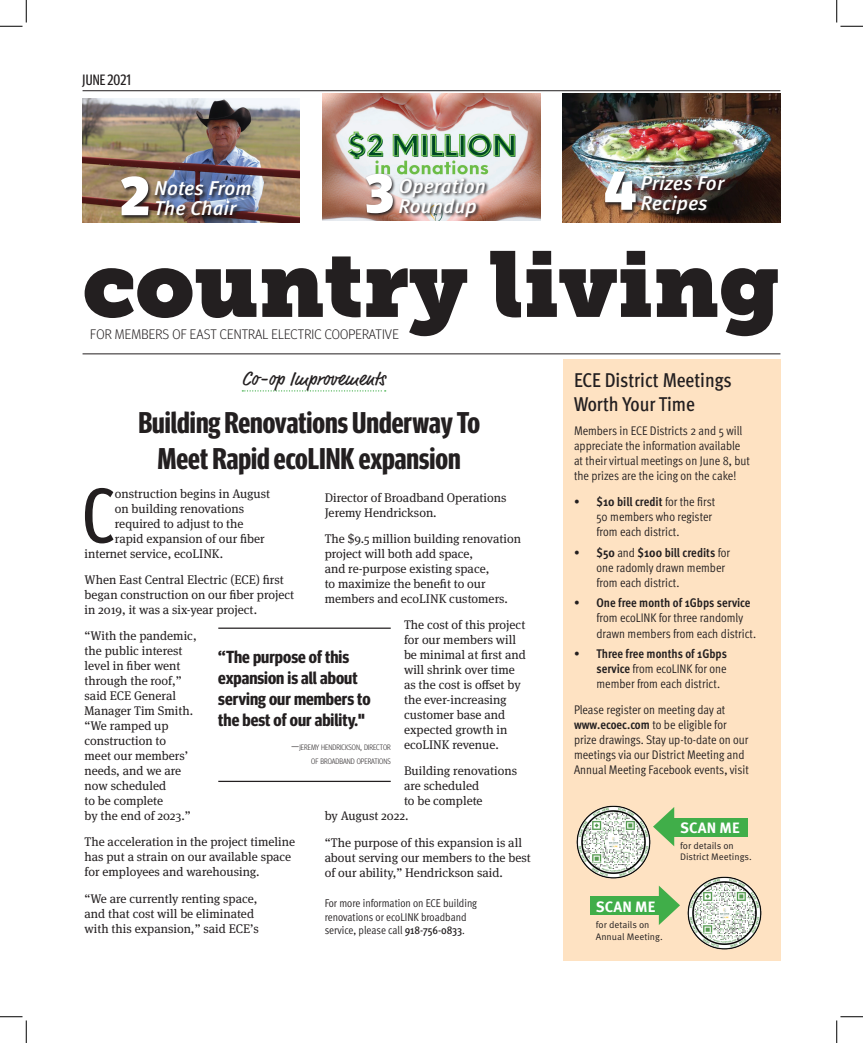
<style>
.page{position:relative;width:863px;height:1043px;background:#fff}
.page>*{position:absolute;margin:0;border:0;box-sizing:border-box;transform-origin:0 0}
.t1{font:91.75px "Museo Slab";color:#231f20}
.t2{font:77px "Meta Headline Pro Comp";color:#231f20}
.t3{font:900 54.75px "Meta Headline Pro";color:#fff}
.t4{font:700 30px/36px "Meta Headline Pro Comp";color:#231f20;text-align:center}
.t5{font:italic 500 20px/20px "Meta Pro";color:#fff}
.t6{font:500 condensed 20px/24px "Meta Pro";letter-spacing:-.005em;color:#231f20}
.t7{font:20px "Market OT";color:#231f20}
.t8{font:700 condensed 17.5px/21px "Meta Headline Pro";color:#231f20}
.t9{font:700 15px "Meta Pro";color:#fff}
.t10{font:15px "Meta Headline Pro Comp";letter-spacing:.005em;color:#231f20}
.t11{font:300 13.75px "Meta Headline Pro";letter-spacing:.01em;color:#231f20}
.t12{font:12.5px/15px "Meta Serif Pro";color:#231f20}
.t13{font:12.5px/15px "Meta Pro Cond Norm";color:#231f20}
.t14{font:700 condensed 12.5px "Meta Pro";color:#231f20}
.t15{font:11.25px/13.5px "Meta Pro Cond Norm";color:#231f20}
.t16{font:9.5px/11.4px "Meta Pro Norm";color:#231f20}
.t17{font:300 condensed 7.88px/13.5px "Meta Headline Pro";color:#231f20;text-align:right}
.s1{font-family:"Meta Pro";font-weight:500;font-stretch:condensed}
.s2{font-size:11.25px}
.s3{font-family:"Meta Pro Cond Norm";font-weight:400;font-stretch:normal}
.s4{font-family:"Meta Pro";font-weight:700;font-stretch:condensed}
</style>
<div class="page">
<img style="left:562px;top:94px;width:218px;height:128px">
<img style="left:323px;top:94px;width:217px;height:127px">
<div style="left:562px;top:359px;width:218px;height:601px;background:#fee2c2"></div>
<img style="left:82px;top:98px;width:217px;height:124px">
<hr style="left:82px;top:353px;width:698px;height:1px;background:#231f20">
<hr style="left:82px;top:90px;width:698px;height:1px;background:#231f20">
<div style="left:604px;top:171px;width:125px;height:48px;background:#231f20;opacity:.98"></div>
<div style="left:120px;top:176px;width:135px;height:45px;background:#231f20;opacity:.98"></div>
<img style="left:364px;top:172px;width:125px;height:49px">
<svg style="left:242px;top:390px;width:144px;height:1px"></svg>
<img style="left:687px;top:876px;width:75px;height:74px">
<div style="left:591px;top:896px;width:70px;height:19px;background:#40ae49"></div>
<svg style="left:658px;top:886px;width:22px;height:39px"></svg>
<img style="left:576px;top:805px;width:74px;height:74px">
<div style="left:673px;top:818px;width:74px;height:18px;background:#40ae49"></div>
<svg style="left:653px;top:807px;width:21px;height:39px"></svg>
<hr style="left:218px;top:627px;width:173px;height:2px;background:#231f20">
<hr style="left:218px;top:780px;width:173px;height:2px;background:#231f20">
<svg style="left:0;top:0;width:27px;height:27px"></svg>
<svg style="left:0;top:1016px;width:27px;height:26px"></svg>
<svg style="left:836px;top:0;width:26px;height:27px"></svg>
<svg style="left:836px;top:1016px;width:26px;height:26px"></svg>
<p class="t10" style="left:83px;top:69px;width:50px">JUNE 2021</p>
<h3 class="t5" style="left:154px;top:177px;width:99px">Notes From<br>The Chair</h3>
<h3 class="t3" style="left:366px;top:150px;width:30px">3</h3>
<h3 class="t5" style="left:398px;top:174px;width:89px">Operation<br>Roundup</h3>
<h3 class="t3" style="left:120px;top:152px;width:31px">2</h3>
<h3 class="t3" style="left:604px;top:147px;width:33px">4</h3>
<h3 class="t5" style="left:640px;top:172px;width:85px">Prizes For</h3>
<h3 class="t5" style="left:640px;top:192px;width:69px">Recipes</h3>
<h1 class="t1" style="left:83px;top:230px;width:699px">country living</h1>
<p class="t11" style="left:90px;top:324px;width:310px">FOR MEMBERS OF EAST CENTRAL ELECTRIC COOPERATIVE</p>
<h3 class="t7" style="left:242px;top:366px;width:145px">Co-op Improvements</h3>
<h3 class="t4" style="left:138px;top:403px;width:343px">Building Renovations Underway To<br>Meet Rapid ecoLINK expansion</h3>
<h2 class="t2" style="left:83px;top:461px;width:33px">C</h2>
<p class="t12" style="left:115px;top:485px;width:157px">onstruction begins in August</p>
<p class="t12" style="left:325px;top:489px;width:183px">Director of Broadband Operations<br>Jeremy Hendrickson.</p>
<p class="t12" style="left:325px;top:530px;width:198px">The $9.5 million building renovation project will both add space,<br>and re-purpose existing space,<br>to maximize the benefit to our members and ecoLINK customers.</p>
<p class="t12" style="left:404px;top:616px;width:123px">The cost of this project for our members will be minimal at first and will shrink over time as the cost is offset by the ever-increasing customer base and expected growth in ecoLINK revenue.</p>
<p class="t12" style="left:404px;top:763px;width:115px">Building renovations</p>
<p class="t12" style="left:404px;top:778px;width:77px">are scheduled</p>
<p class="t12" style="left:404px;top:793px;width:80px">to be complete</p>
<p class="t12" style="left:325px;top:808px;width:85px">by August 2022.</p>
<p class="t12" style="left:325px;top:834px;width:208px">“The purpose of this expansion is all about serving our members to the best of our ability,” Hendrickson said.</p>
<p class="t15" style="left:325px;top:895px;width:154px">For more information on ECE building renovations or ecoLINK broadband service, please call <span class="s1">918-756-0833</span>.</p>
<p class="t12" style="left:115px;top:500px;width:131px">on building renovations</p>
<p class="t12" style="left:115px;top:515px;width:130px">required to adjust to the</p>
<p class="t12" style="left:115px;top:530px;width:151px">rapid expansion of our fiber</p>
<p class="t12" style="left:85px;top:545px;width:140px">internet service, ecoLINK.</p>
<p class="t12" style="left:85px;top:571px;width:211px">When East Central Electric (ECE) first began construction on our fiber project in 2019, it was a six-year project.</p>
<p class="t12" style="left:85px;top:627px;width:114px">“With the pandemic, the public interest level in fiber went through the roof,” said ECE General<br>Manager Tim Smith. “We ramped up construction to<br>meet our members’ needs, and we are now scheduled<br>to be complete<br>by the end of 2023.”</p>
<p class="t12" style="left:85px;top:834px;width:212px">The acceleration in the project timeline has put a strain on our available space for employees and warehousing.</p>
<p class="t12" style="left:85px;top:890px;width:176px">“We are currently renting space, and that cost will be eliminated with this expansion,” said ECE’s</p>
<h3 class="t8" style="left:218px;top:645px;width:154px">“The purpose of this expansion is all about serving our members to the best of our ability."</h3>
<p class="t17" style="left:291px;top:740px;width:101px"><span class="s2">—</span>JEREMY HENDRICKSON<span class="s2">,</span> DIRECTOR<br>OF BROADBAND OPERATIONS</p>
<h3 class="t6" style="left:574px;top:367px;width:159px">ECE District Meetings<br>Worth Your Time</h3>
<p class="t13" style="left:574px;top:422px;width:177px">Members in ECE Districts 2 and 5 will appreciate the information available at their virtual meetings on June 8, but the prizes are the icing on the cake!</p>
<p class="t14" style="left:574px;top:492px;width:143px">• $10 bill credit <span class="s3">for the first</span></p>
<p class="t13" style="left:596px;top:508px;width:117px">50 members who register from each district.</p>
<p class="t14" style="left:574px;top:543px;width:158px">• $50 <span class="s3">and</span> $100 bill credits <span class="s3">for</span></p>
<p class="t13" style="left:596px;top:559px;width:130px">one radomly drawn member from each district.</p>
<p class="t14" style="left:574px;top:593px;width:178px">• One free month of 1Gbps service</p>
<p class="t13" style="left:596px;top:610px;width:161px">from ecoLINK for three randomly drawn members from each district.</p>
<p class="t14" style="left:574px;top:644px;width:154px">• Three free months of 1Gbps</p>
<p class="t13" style="left:596px;top:660px;width:132px"><span class="s4">service</span> from ecoLINK for one member from each district.</p>
<p class="t13" style="left:574px;top:701px;width:176px">Please register on meeting day at <span class="s4">www.ecoec.com</span> to be eligible for prize drawings. Stay up-to-date on our meetings via our District Meeting and Annual Meeting Facebook events, visit</p>
<p class="t9" style="left:595px;top:895px;width:61px">SCAN ME</p>
<p class="t16" style="left:595px;top:918px;width:68px">for details on<br>Annual Meeting.</p>
<p class="t9" style="left:680px;top:815px;width:61px">SCAN ME</p>
<p class="t16" style="left:680px;top:839px;width:73px">for details on<br>District Meetings.</p>
</div>
